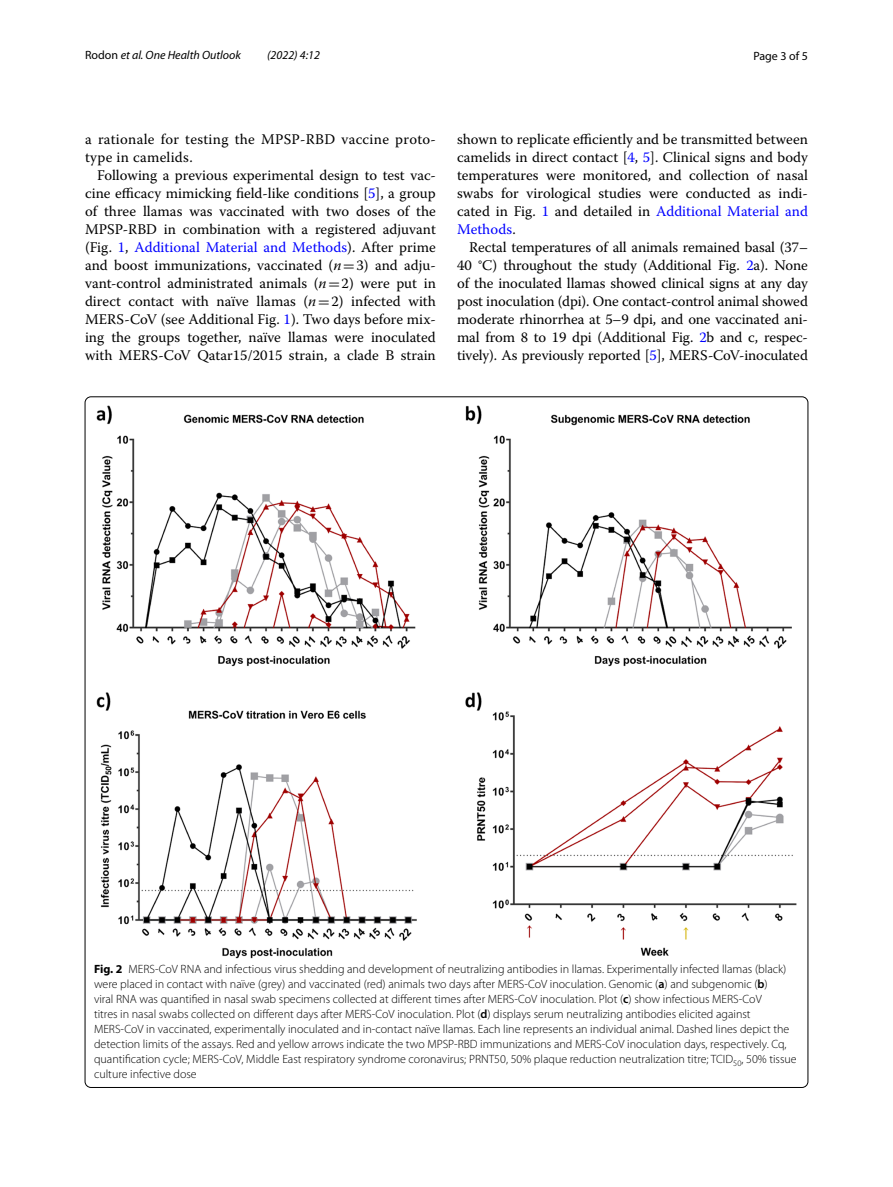
<style>
.page{position:relative;width:893px;height:1187px;background:#fff}
.page>*{position:absolute;margin:0;border:0;box-sizing:border-box;transform-origin:0 0}
.t1{font:14.7px/18px "Warnock Pro";color:#000;text-align:justify}
.t2{font:14.7px/18px "Warnock Pro";letter-spacing:.02em;color:#000}
.t3{font:300 12px/15px "Myriad Pro";color:#000}
.t4{font:italic 12px "Myriad Pro";color:#000}
.t5{font:12px "Myriad Pro";color:#000}
.s1{font-style:normal}
.s2{color:#00f}
.s3{font-style:italic}
.s4{font-family:"MTSY"}
.s5{font-weight:700}
.s6{font-weight:600}
</style>
<div class="page">
<img style="left:96px;top:406px;width:701px;height:552px">
<p class="t4" style="left:85px;top:48px;width:157px"><span class="s1">Rodon</span> et al. One Health Outlook</p>
<p class="t4" style="left:267px;top:48px;width:54px">(2022) 4:12</p>
<p class="t5" style="left:753px;top:48px;width:56px">Page 3 of 5</p>
<p class="t2" style="left:85px;top:130px;width:352px">a rationale for testing the MPSP-RBD vaccine proto&shy;type in camelids.</p>
<p class="t1" style="left:85px;top:166px;width:352px;text-indent:12px">Following a previous experimental design to test vac&shy;cine efficacy mimicking field-like conditions [<span class="s2">5</span>], a group of three llamas was vaccinated with two doses of the MPSP-RBD in combination with a registered adjuvant (Fig. <span class="s2">1</span>, <span class="s2">Additional Material and Methods</span>). After prime and boost immunizations, vaccinated (<span class="s3">n</span><span class="s4">=</span>3) and adju&shy;vant-control administrated animals (<span class="s3">n</span><span class="s4">=</span>2) were put in direct contact with naïve llamas (<span class="s3">n</span><span class="s4">=</span>2) infected with MERS-CoV (see Additional Fig. <span class="s2">1</span>). Two days before mix&shy;ing the groups together, naïve llamas were inoculated with MERS-CoV Qatar15/2015 strain, a clade B strain</p>
<p class="t1" style="left:457px;top:130px;width:352px">shown to replicate efficiently and be transmitted between camelids in direct contact [<span class="s2">4</span>, <span class="s2">5</span>]. Clinical signs and body temperatures were monitored, and collection of nasal swabs for virological studies were conducted as indi&shy;cated in Fig. <span class="s2">1</span> and detailed in <span class="s2">Additional Material and Methods</span>.</p>
<p class="t1" style="left:457px;top:238px;width:352px;text-indent:12px">Rectal temperatures of all animals remained basal (37– 40 °C) throughout the study (Additional Fig. <span class="s2">2</span>a). None of the inoculated llamas showed clinical signs at any day post inoculation (dpi). One contact-control animal showed moderate rhinorrhea at 5–9 dpi, and one vaccinated ani&shy;mal from 8 to 19 dpi (Additional Fig. <span class="s2">2</span>b and c, respec&shy;tively). As previously reported [<span class="s2">5</span>], MERS-CoV-inoculated</p>
<p class="t3" style="left:94px;top:961px;width:704px"><span class="s5">Fig. 2</span> MERS-CoV RNA and infectious virus shedding and development of neutralizing antibodies in llamas. Experimentally infected llamas (black) were placed in contact with naïve (grey) and vaccinated (red) animals two days after MERS-CoV inoculation. Genomic (<span class="s6">a</span>) and subgenomic (<span class="s6">b</span>)<br>viral RNA was quantified in nasal swab specimens collected at different times after MERS-CoV inoculation. Plot (<span class="s6">c</span>) show infectious MERS-CoV<br>titres in nasal swabs collected on different days after MERS-CoV inoculation. Plot (<span class="s6">d</span>) displays serum neutralizing antibodies elicited against MERS-CoV in vaccinated, experimentally inoculated and in-contact naïve llamas. Each line represents an individual animal. Dashed lines depict the detection limits of the assays. Red and yellow arrows indicate the two MPSP-RBD immunizations and MERS-CoV inoculation days, respectively. Cq, quantification cycle; MERS-CoV, Middle East respiratory syndrome coronavirus; PRNT50, 50% plaque reduction neutralization titre; TCID<sub>50</sub>, 50% tissue culture infective dose</p>
</div>
